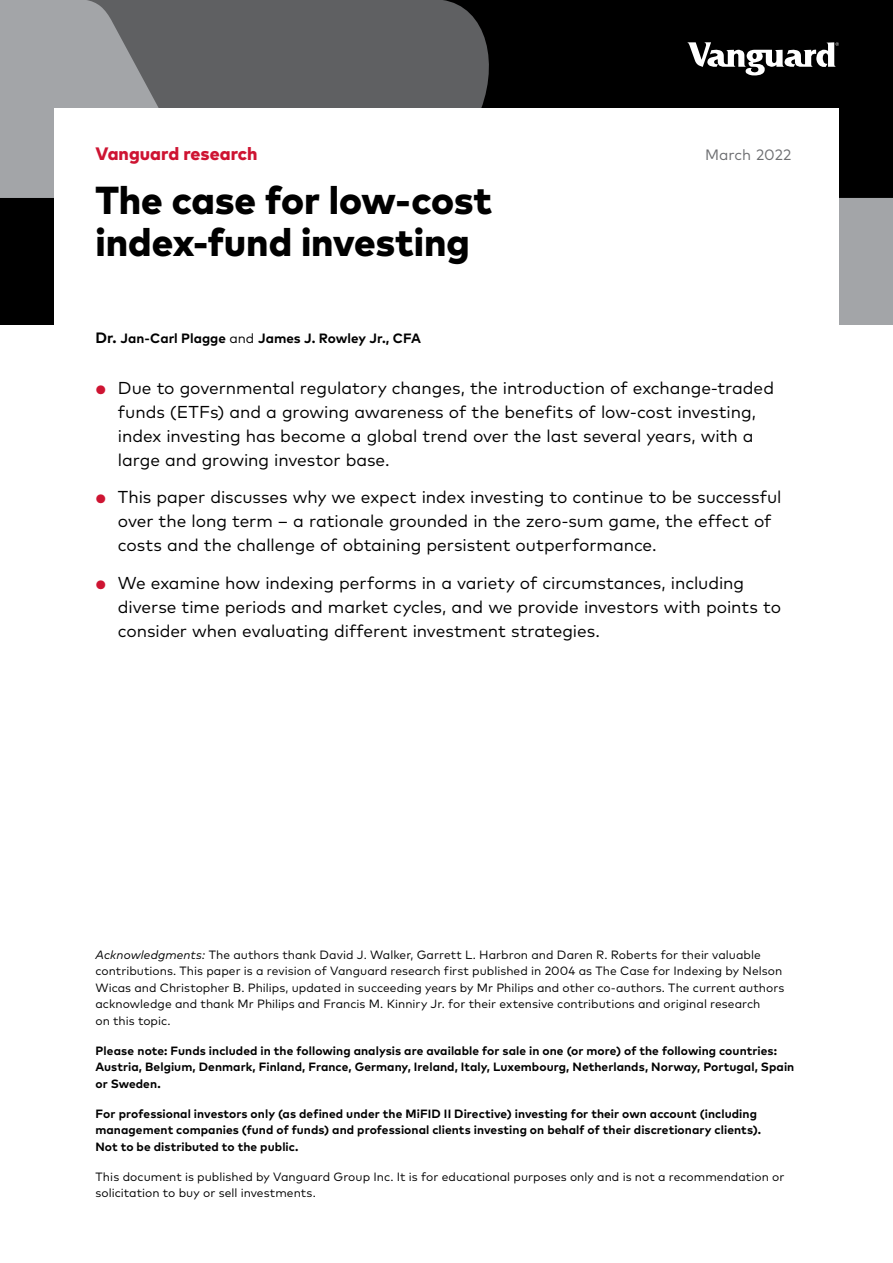
<style>
.page{position:relative;width:893px;height:1263px;background:#fff}
.page>*{position:absolute;margin:0;border:0;box-sizing:border-box;transform-origin:0 0}
.t1{font:800 39px/42px "Mark Pro";letter-spacing:-.005em;color:#000}
.t2{font:800 18px "Mark Pro";color:#ce1432}
.t3{font:17.25px/24px "Mark Pro";letter-spacing:-.005em;color:#000}
.t4{font:15px "Mark Pro";color:#6d6e71}
.t5{font:700 13.5px "Mark Pro";color:#000}
.t6{font:12px/16.5px "Mark Pro";letter-spacing:.005em;color:#000}
.t7{font:700 12px/16.5px "Mark Pro";letter-spacing:.005em;color:#000}
.s1{font-size:15px}
.s2{font-weight:400}
.s3{font-size:12px;color:#ce1432}
.s4{font-style:italic}
</style>
<div class="page">
<svg style="left:0;top:0;width:893px;height:324px;background:#232324"></svg>
<div style="left:839px;top:198px;width:54px;height:126px;background:#a3a5a8"></div>
<svg style="left:0;top:0;width:207px;height:198px;background:#8e8f92"></svg>
<div style="left:54px;top:108px;width:785px;height:219px;background:#fff"></div>
<svg style="left:687px;top:42px;width:152px;height:34px"></svg>
<p class="t2" style="left:95px;top:139px;width:164px">Vanguard research</p>
<p class="t4" style="left:705px;top:143px;width:88px">March 2022</p>
<h1 class="t1" style="left:95px;top:176px;width:398px">The case for low-cost index-fund investing</h1>
<p class="t5" style="left:95px;top:328px;width:327px"><span class="s1">Dr.</span> Jan-Carl Plagge <span class="s2">and</span> James J. Rowley Jr., CFA</p>
<p class="t3" style="left:118px;top:374px;width:658px;text-indent:-22px"><span class="s3">●</span> Due to governmental regulatory changes, the introduction of exchange-traded funds (ETFs) and a growing awareness of the benefits of low-cost investing, index investing has become a global trend over the last several years, with a large and growing investor base.</p>
<p class="t3" style="left:118px;top:484px;width:665px;text-indent:-22px"><span class="s3">●</span> This paper discusses why we expect index investing to continue to be successful over the long term – a rationale grounded in the zero-sum game, the effect of costs and the challenge of obtaining persistent outperformance.</p>
<p class="t3" style="left:118px;top:569px;width:665px;text-indent:-22px"><span class="s3">●</span> We examine how indexing performs in a variety of circumstances, including diverse time periods and market cycles, and we provide investors with points to consider when evaluating different investment strategies.</p>
<p class="t6" style="left:95px;top:945px;width:690px"><span class="s4">Acknowledgments:</span> The authors thank David J. Walker, Garrett L. Harbron and Daren R. Roberts for their valuable contributions. This paper is a revision of Vanguard research first published in 2004 as The Case for Indexing by Nelson Wicas and Christopher B. Philips, updated in succeeding years by Mr Philips and other co-authors. The current authors acknowledge and thank Mr Philips and Francis M. Kinniry Jr. for their extensive contributions and original research<br>on this topic.</p>
<p class="t7" style="left:95px;top:1041px;width:700px">Please note: Funds included in the following analysis are available for sale in one (or more) of the following countries:<br>Austria, Belgium, Denmark, Finland, France, Germany, Ireland, Italy, Luxembourg, Netherlands, Norway, Portugal, Spain or Sweden.</p>
<p class="t7" style="left:95px;top:1104px;width:667px">For professional investors only (as defined under the MiFID II Directive) investing for their own account (including management companies (fund of funds) and professional clients investing on behalf of their discretionary clients).<br>Not to be distributed to the public.</p>
<p class="t6" style="left:95px;top:1167px;width:691px">This document is published by Vanguard Group Inc. It is for educational purposes only and is not a recommendation or solicitation to buy or sell investments.</p>
</div>
